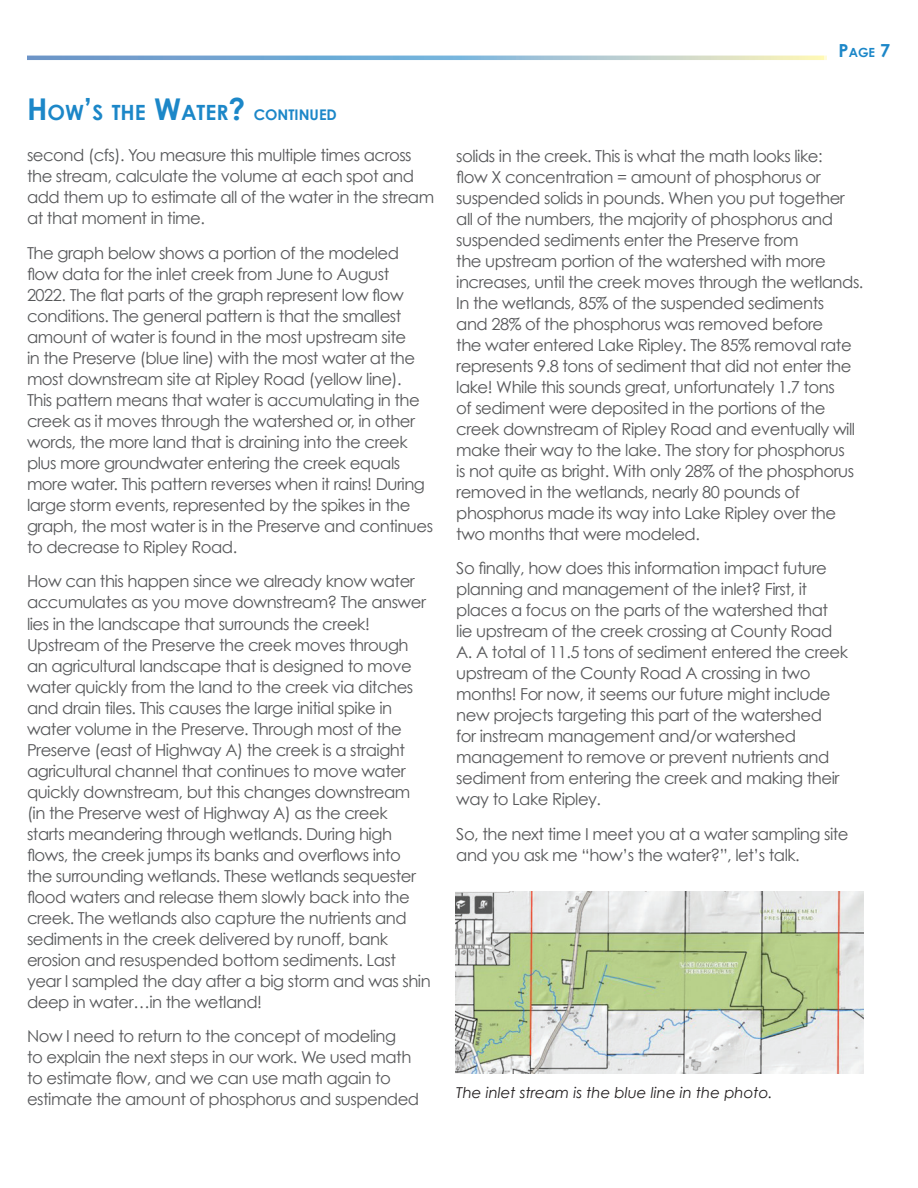
<style>
.page{position:relative;width:918px;height:1188px;background:#fff}
.page>*{position:absolute;margin:0;border:0;box-sizing:border-box;transform-origin:0 0}
.t1{font:700 21px "Century Gothic";color:#1c87c8}
.t2{font:16.5px/21px "Century Gothic";letter-spacing:-.03em;color:#57585a}
.t3{font:italic 15px "Century Gothic";color:#231f20}
.t4{font:700 12.6px "Century Gothic";color:#1c87c8}
.s1{font-size:30px}
.s2{font-size:14.7px}
.s3{font-size:18px}
</style>
<div class="page">
<svg style="left:27px;top:56px;width:800px;height:4px;background:#95bacf"></svg>
<img style="left:456px;top:892px;width:408px;height:181px">
<p class="t1" style="left:27px;top:99px;width:311px"><span class="s1">H</span> OW<span class="s1">’</span>S THE <span class="s1">W</span>ATER<span class="s1">?</span> <span class="s2">CONTINUED</span></p>
<p class="t2" style="left:27px;top:145px;width:409px">second (cfs). You measure this multiple times across the stream, calculate the volume at each spot and add them up to estimate all of the water in the stream at that moment in time.</p>
<p class="t2" style="left:27px;top:242px;width:408px">The graph below shows a portion of the modeled flow data for the inlet creek from June to August<br>2022. The flat parts of the graph represent low flow conditions. The general pattern is that the smallest amount of water is found in the most upstream site<br>in the Preserve (blue line) with the most water at the most downstream site at Ripley Road (yellow line).<br>This pattern means that water is accumulating in the creek as it moves through the watershed or, in other words, the more land that is draining into the creek plus more groundwater entering the creek equals more water. This pattern reverses when it rains! During large storm events, represented by the spikes in the graph, the most water is in the Preserve and continues to decrease to Ripley Road.</p>
<p class="t2" style="left:27px;top:571px;width:405px">How can this happen since we already know water accumulates as you move downstream? The answer lies in the landscape that surrounds the creek!<br>Upstream of the Preserve the creek moves through an agricultural landscape that is designed to move water quickly from the land to the creek via ditches and drain tiles. This causes the large initial spike in water volume in the Preserve. Through most of the Preserve (east of Highway A) the creek is a straight agricultural channel that continues to move water quickly downstream, but this changes downstream (in the Preserve west of Highway A) as the creek<br>starts meandering through wetlands. During high flows, the creek jumps its banks and overflows into<br>the surrounding wetlands. These wetlands sequester flood waters and release them slowly back into the creek. The wetlands also capture the nutrients and sediments in the creek delivered by runoff, bank erosion and resuspended bottom sediments. Last year I sampled the day after a big storm and was shin deep in water…in the wetland!</p>
<p class="t2" style="left:27px;top:1025px;width:394px">Now I need to return to the concept of modeling<br>to explain the next steps in our work. We used math to estimate flow, and we can use math again to estimate the amount of phosphorus and suspended</p>
<p class="t4" style="left:839px;top:44px;width:53px"><span class="s3">P</span>AGE <span class="s3">7</span></p>
<p class="t2" style="left:456px;top:145px;width:409px">solids in the creek. This is what the math looks like:<br>flow X concentration = amount of phosphorus or suspended solids in pounds. When you put together all of the numbers, the majority of phosphorus and suspended sediments enter the Preserve from<br>the upstream portion of the watershed with more increases, until the creek moves through the wetlands.<br>In the wetlands, 85% of the suspended sediments<br>and 28% of the phosphorus was removed before<br>the water entered Lake Ripley. The 85% removal rate represents 9.8 tons of sediment that did not enter the lake! While this sounds great, unfortunately 1.7 tons<br>of sediment were deposited in the portions of the creek downstream of Ripley Road and eventually will make their way to the lake. The story for phosphorus<br>is not quite as bright. With only 28% of the phosphorus removed in the wetlands, nearly 80 pounds of phosphorus made its way into Lake Ripley over the two months that were modeled.</p>
<p class="t2" style="left:456px;top:557px;width:393px">So finally, how does this information impact future planning and management of the inlet? First, it places a focus on the parts of the watershed that lie upstream of the creek crossing at County Road A. A total of 11.5 tons of sediment entered the creek upstream of the County Road A crossing in two months! For now, it seems our future might include new projects targeting this part of the watershed<br>for instream management and/or watershed management to remove or prevent nutrients and sediment from entering the creek and making their way to Lake Ripley.</p>
<p class="t2" style="left:456px;top:823px;width:394px">So, the next time I meet you at a water sampling site and you ask me “how’s the water?”, let’s talk.</p>
<p class="t3" style="left:456px;top:1083px;width:318px">The inlet stream is the blue line in the photo.</p>
</div>
